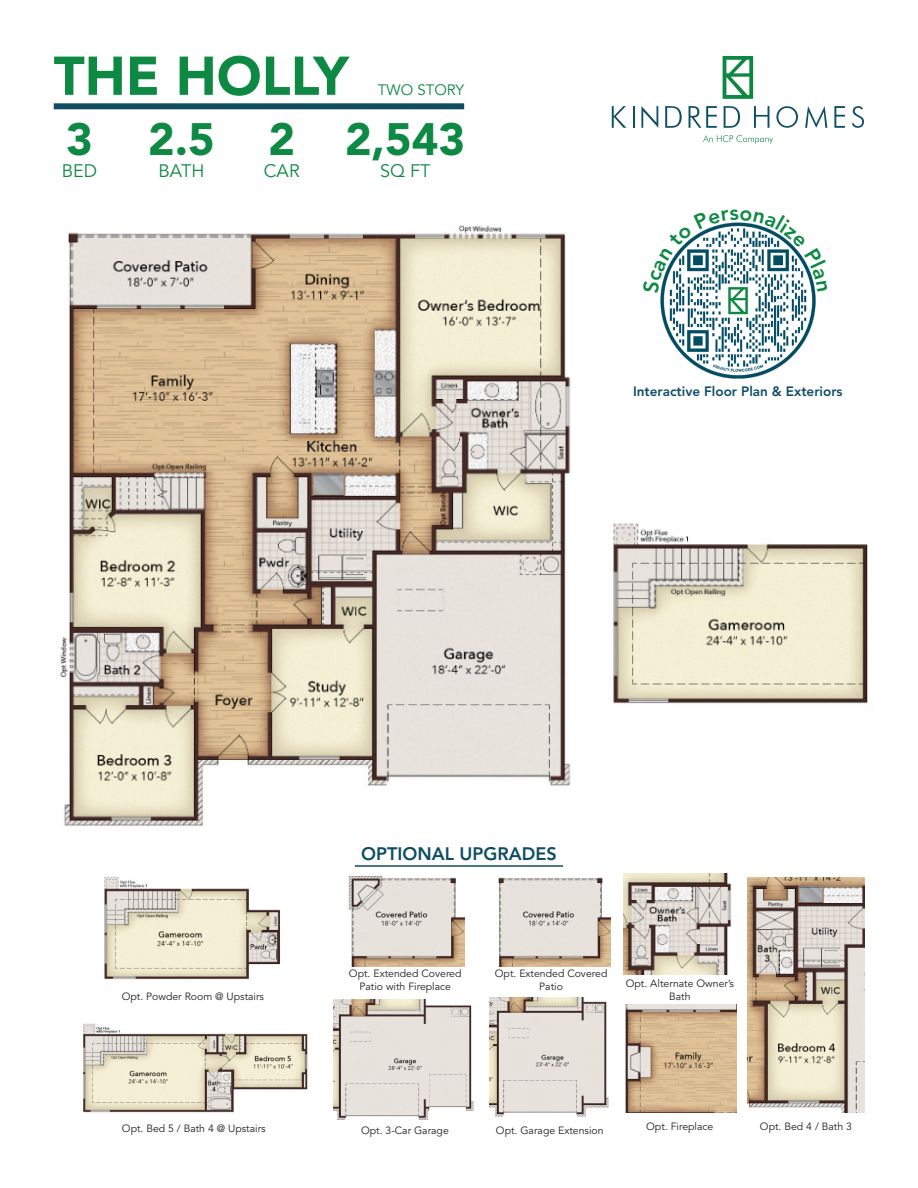
<style>
.page{position:relative;width:918px;height:1188px;background:#fff}
.page>*{position:absolute;margin:0;border:0;box-sizing:border-box;transform-origin:0 0}
.t1{font:900 54px "Avenir LT Std";color:#0e8943}
.t2{font:900 45px "Avenir LT Std";color:#0e8943}
.t3{font:800 18px "Avenir LT Std";color:#0e4d64}
.t4{font:18px "Avenir LT Std";color:#0e8943}
.t5{font:15px "Avenir LT Std";color:#0e8943}
.t6{font:800 13.5px "Avenir LT Std";color:#0e4d64}
.t7{font:10.5px/12.6px "Avenir LT Std";color:#231f20;text-align:center}
</style>
<div class="page">
<svg style="left:723px;top:56px;width:30px;height:43px"></svg>
<svg style="left:612px;top:106px;width:14px;height:22px"></svg>
<svg style="left:641px;top:106px;width:17px;height:22px"></svg>
<svg style="left:665px;top:106px;width:17px;height:22px"></svg>
<svg style="left:689px;top:106px;width:28px;height:22px"></svg>
<svg style="left:724px;top:106px;width:16px;height:22px"></svg>
<svg style="left:754px;top:106px;width:15px;height:22px"></svg>
<svg style="left:776px;top:106px;width:22px;height:22px"></svg>
<svg style="left:805px;top:106px;width:22px;height:22px"></svg>
<svg style="left:834px;top:106px;width:11px;height:22px"></svg>
<svg style="left:852px;top:106px;width:12px;height:22px"></svg>
<hr style="left:633px;top:106px;width:2px;height:22px;background:#0e4e64">
<svg style="left:703px;top:135px;width:70px;height:9px"></svg>
<div style="left:54px;top:103px;width:410px;height:6px;background:#0e4d64"></div>
<img style="left:660px;top:294px;width:156px;height:85px">
<hr style="left:355px;top:865px;width:208px;height:2px;background:#0e4d64">
<img style="left:334px;top:999px;width:140px;height:120px">
<img style="left:748px;top:878px;width:116px;height:235px">
<img style="left:498px;top:877px;width:112px;height:89px">
<img style="left:348px;top:875px;width:116px;height:91px">
<img style="left:625px;top:1004px;width:111px;height:109px">
<img style="left:489px;top:997px;width:120px;height:120px">
<img style="left:624px;top:874px;width:108px;height:100px">
<img style="left:60px;top:225px;width:511px;height:601px">
<img style="left:613px;top:523px;width:255px;height:181px">
<img style="left:83px;top:1023px;width:225px;height:90px">
<img style="left:104px;top:876px;width:176px;height:104px">
<svg style="left:660px;top:222px;width:156px;height:72px"></svg>
<h1 class="t1" style="left:54px;top:43px;width:296px">THE HOLLY</h1>
<h2 class="t2" style="left:66px;top:112px;width:28px">3</h2>
<h3 class="t4" style="left:62px;top:160px;width:37px">BED</h3>
<h3 class="t5" style="left:378px;top:81px;width:88px">TWO STORY</h3>
<h2 class="t2" style="left:148px;top:112px;width:68px">2.5</h2>
<h3 class="t4" style="left:159px;top:160px;width:47px">BATH</h3>
<h2 class="t2" style="left:269px;top:112px;width:28px">2</h2>
<h3 class="t4" style="left:264px;top:160px;width:37px">CAR</h3>
<h2 class="t2" style="left:345px;top:112px;width:121px">2,543</h2>
<h3 class="t4" style="left:380px;top:160px;width:52px">SQ FT</h3>
<p class="t6" style="left:633px;top:384px;width:211px">Interactive Floor Plan &amp; Exteriors</p>
<p class="t7" style="left:122px;top:991px;width:144px">Opt. Powder Room @ Upstairs</p>
<p class="t3" style="left:361px;top:844px;width:197px">OPTIONAL UPGRADES</p>
<p class="t7" style="left:349px;top:968px;width:114px">Opt. Extended Covered<br>Patio with Fireplace</p>
<p class="t7" style="left:495px;top:968px;width:114px">Opt. Extended Covered<br>Patio</p>
<p class="t7" style="left:626px;top:977px;width:110px">Opt. Alternate Owner’s<br>Bath</p>
<p class="t7" style="left:122px;top:1122px;width:145px">Opt. Bed 5 / Bath 4 @ Upstairs</p>
<p class="t7" style="left:361px;top:1124px;width:89px">Opt. 3-Car Garage</p>
<p class="t7" style="left:496px;top:1124px;width:109px">Opt. Garage Extension</p>
<p class="t7" style="left:646px;top:1121px;width:69px">Opt. Fireplace</p>
<p class="t7" style="left:760px;top:1121px;width:93px">Opt. Bed 4 / Bath 3</p>
</div>
